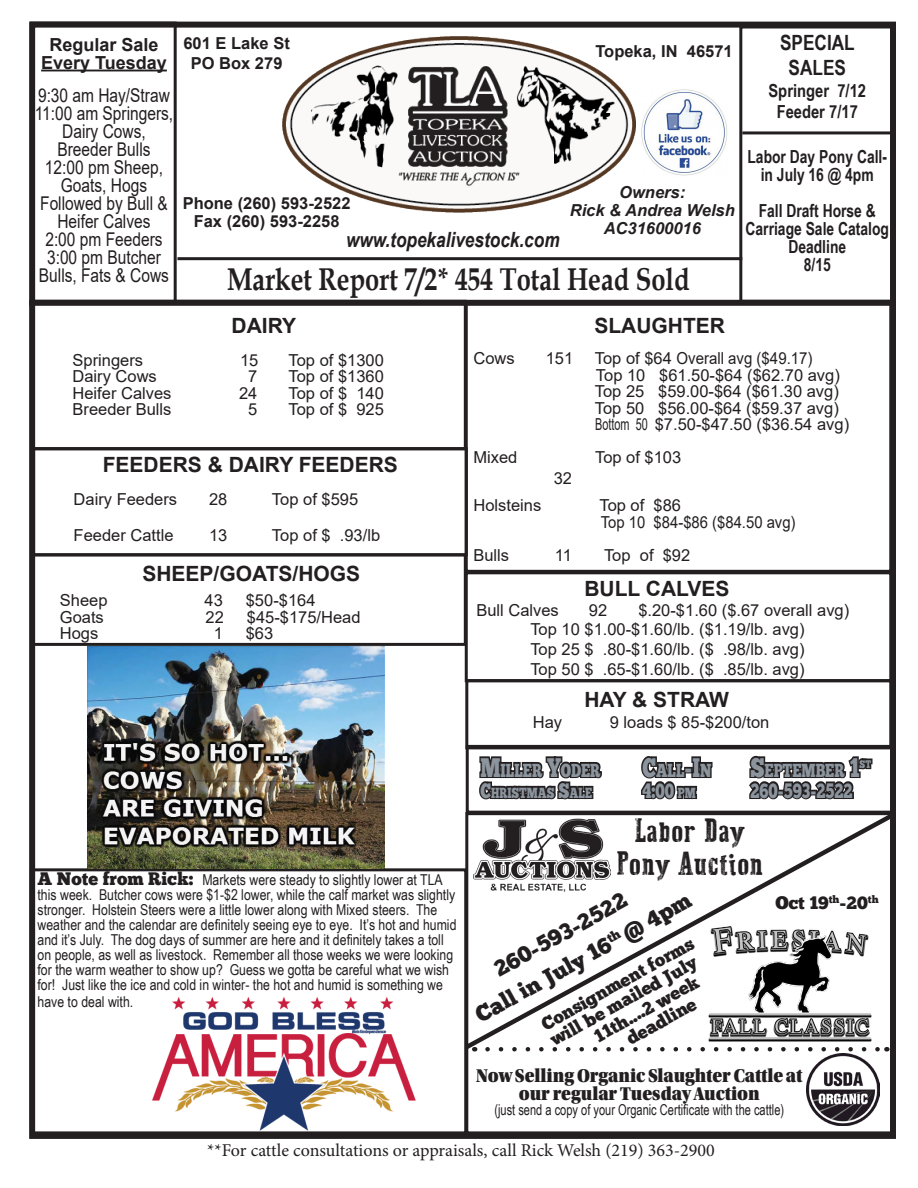
<style>
.page{position:relative;width:918px;height:1188px;background:#fff}
.page>*{position:absolute;margin:0;border:0;box-sizing:border-box;transform-origin:0 0}
.t1{font:italic 33px/33px "Dust West";color:#231f20;text-align:center;scale:.96 1}
.t2{font:700 31.5px "Book Antiqua";color:#231f20;scale:.81 1}
.t3{font:22.5px "Chunk Five Ex";color:#231f20}
.t4{font:700 21px "Arial";color:#231f20}
.t5{font:italic 700 21px "Arial Narrow";color:#231f20}
.t6{font:700 21px "Arial Narrow";color:#231f20}
.t7{font:20.85px "Chunk Five Ex";color:#8c959e;scale:.75 1}
.t8{font:19.5px/18px "Utopia Std Black Headline";color:#231f20;text-align:center;scale:.9 1}
.t9{font:18.9px/18px "Arial";color:#231f20;text-align:center;scale:.82 1}
.t10{font:18.75px "Chunk Five Ex";color:#8c959e;scale:.75 1}
.t11{font:700 18px/18px "Arial Narrow";color:#231f20;text-align:center;scale:.94 1}
.t12{font:18px "Chunk Five Ex";color:#231f20}
.t13{font:18px "Minion Pro";color:#231f20}
.t14{font:700 18px "Arial";color:#231f20}
.t15{font:700 18px/21.6px "Arial Narrow";color:#231f20;text-align:center}
.t16{font:16.5px/16.5px "Arial";color:#231f20}
.t17{font:700 16.5px/18px "Arial";color:#231f20;text-align:center}
.t18{font:italic 700 16.5px "Arial";color:#231f20}
.t19{font:15px/15px "Arial Narrow";color:#231f20}
.t20{font:15px "Arial Narrow";color:#231f20;scale:.9 1}
.t21{font:14.55px "Chunk Five Ex";color:#8c959e;scale:.75 1}
.t22{font:10.95px "Chunk Five Ex";color:#8c959e;scale:.75 1}
.s1{font-family:"Chunk Five Ex";font-size:18px}
.s2{font-size:26.7px}
.s3{font-size:20.85px}
.s4{font-size:14.55px}
</style>
<div class="page">
<img style="left:152px;top:997px;width:264px;height:133px">
<div style="left:465px;top:571px;width:427px;height:111px;border:3px solid #231f20"></div>
<img style="left:282px;top:37px;width:354px;height:175px">
<div style="left:29px;top:300px;width:864px;height:6px;background:#231f20"></div>
<hr style="left:177px;top:257px;width:565px;height:3px;background:#231f20">
<div style="left:30px;top:553px;width:437px;height:93px;border:3px solid #231f20"></div>
<div style="left:465px;top:679px;width:427px;height:70px;border:3px solid #231f20"></div>
<div style="left:465px;top:301px;width:427px;height:272px;border:3px solid #231f20"></div>
<div style="left:30px;top:22px;width:147px;height:282px;border:3px solid #231f20"></div>
<hr style="left:41px;top:70px;width:126px;height:1px;background:#231f20">
<div style="left:739px;top:26px;width:157px;height:277px;border:3px solid #231f20"></div>
<hr style="left:742px;top:131px;width:151px;height:3px;background:#231f20">
<img style="left:641px;top:89px;width:86px;height:87px">
<div style="left:31px;top:300px;width:436px;height:150px;border:3px solid #231f20"></div>
<img style="left:806px;top:1054px;width:74px;height:72px">
<svg style="left:465px;top:809px;width:424px;height:244px"></svg>
<img style="left:473px;top:819px;width:137px;height:75px">
<img style="left:696px;top:924px;width:189px;height:120px">
<svg style="left:477px;top:744px;width:127px;height:56px"></svg>
<svg style="left:641px;top:756px;width:72px;height:44px"></svg>
<svg style="left:747px;top:744px;width:127px;height:56px"></svg>
<div style="left:466px;top:745px;width:429px;height:69px;border:3px solid #231f20"></div>
<div style="left:30px;top:868px;width:437px;height:266px;border:3px solid #231f20"></div>
<img style="left:87px;top:647px;width:297px;height:221px">
<div style="left:29px;top:22px;width:867px;height:1117px;border:6px solid #231f20"></div>
<p class="t14" style="left:49px;top:32px;width:111px">Regular Sale</p>
<p class="t14" style="left:41px;top:50px;width:127px">Every Tuesday</p>
<p class="t9" style="left:38px;top:86px;width:162px">9:30 am Hay/Straw</p>
<p class="t9" style="left:35px;top:104px;width:170px">11:00 am Springers,<br>Dairy Cows,<br>Breeder Bulls</p>
<p class="t9" style="left:45px;top:158px;width:146px">12:00 pm Sheep,<br>Goats, Hogs</p>
<p class="t9" style="left:40px;top:194px;width:157px">Followed by Bull &amp;<br>Heifer Calves</p>
<p class="t9" style="left:45px;top:230px;width:144px">2:00 pm Feeders</p>
<p class="t9" style="left:39px;top:248px;width:160px">3:00 pm Butcher<br>Bulls, Fats &amp; Cows</p>
<p class="t17" style="left:183px;top:34px;width:108px">601 E Lake St</p>
<p class="t17" style="left:191px;top:54px;width:93px">PO Box 279</p>
<p class="t17" style="left:595px;top:43px;width:139px">Topeka, IN 46571</p>
<p class="t17" style="left:183px;top:195px;width:169px">Phone (260) 593-2522<br>Fax (260) 593-2258</p>
<p class="t5" style="left:346px;top:224px;width:215px">www.topekalivestock.com</p>
<p class="t18" style="left:619px;top:181px;width:68px">Owners:</p>
<p class="t18" style="left:570px;top:199px;width:167px">Rick &amp; Andrea Welsh</p>
<p class="t18" style="left:604px;top:217px;width:99px">AC31600016</p>
<p class="t2" style="left:227px;top:258px;width:573px">Market Report 7/2* 454 Total Head Sold</p>
<p class="t4" style="left:232px;top:310px;width:66px">DAIRY</p>
<p class="t4" style="left:594px;top:310px;width:132px">SLAUGHTER</p>
<p class="t6" style="left:780px;top:27px;width:76px">SPECIAL</p>
<p class="t6" style="left:789px;top:52px;width:59px">SALES</p>
<p class="t15" style="left:768px;top:79px;width:99px">Springer 7/12<br>Feeder 7/17</p>
<p class="t11" style="left:748px;top:147px;width:150px">Labor Day Pony Call&shy;in July 16 @ 4pm</p>
<p class="t11" style="left:746px;top:201px;width:154px">Fall Draft Horse &amp;<br>Carriage Sale Catalog<br>Deadline<br>8/15</p>
<p class="t16" style="left:73px;top:351px;width:72px">Springers</p>
<p class="t16" style="left:240px;top:351px;width:20px">15</p>
<p class="t16" style="left:288px;top:351px;width:97px">Top of $1300</p>
<p class="t16" style="left:73px;top:368px;width:86px">Dairy Cows</p>
<p class="t16" style="left:248px;top:368px;width:11px">7</p>
<p class="t16" style="left:289px;top:368px;width:97px">Top of $1360</p>
<p class="t16" style="left:73px;top:384px;width:101px">Heifer Calves</p>
<p class="t16" style="left:239px;top:384px;width:20px">24</p>
<p class="t16" style="left:289px;top:384px;width:97px">Top of $ 140</p>
<p class="t16" style="left:73px;top:401px;width:101px">Breeder Bulls</p>
<p class="t16" style="left:248px;top:401px;width:11px">5</p>
<p class="t16" style="left:289px;top:401px;width:97px">Top of $ 925</p>
<p class="t4" style="left:103px;top:450px;width:297px">FEEDERS &amp; DAIRY FEEDERS</p>
<p class="t16" style="left:74px;top:491px;width:105px">Dairy Feeders</p>
<p class="t16" style="left:209px;top:491px;width:20px">28</p>
<p class="t16" style="left:272px;top:491px;width:88px">Top of $595</p>
<p class="t16" style="left:74px;top:527px;width:101px">Feeder Cattle</p>
<p class="t16" style="left:209px;top:527px;width:20px">13</p>
<p class="t16" style="left:272px;top:527px;width:110px">Top of $ .93/lb</p>
<p class="t4" style="left:142px;top:559px;width:219px">SHEEP/GOATS/HOGS</p>
<p class="t16" style="left:60px;top:592px;width:49px">Sheep</p>
<p class="t16" style="left:205px;top:592px;width:20px">43</p>
<p class="t16" style="left:246px;top:592px;width:71px">$50-$164</p>
<p class="t16" style="left:60px;top:608px;width:46px">Goats</p>
<p class="t16" style="left:206px;top:608px;width:20px">22</p>
<p class="t16" style="left:247px;top:608px;width:115px">$45-$175/Head</p>
<p class="t16" style="left:60px;top:625px;width:40px">Hogs</p>
<p class="t16" style="left:214px;top:625px;width:11px">1</p>
<p class="t16" style="left:246px;top:625px;width:29px">$63</p>
<p class="t19" style="left:38px;top:872px;width:420px"><span class="s1">A Note from Rick:</span> Markets were steady to slightly lower at TLA this week. Butcher cows were $1-$2 lower, while the calf market was slightly stronger. Holstein Steers were a little lower along with Mixed steers. The weather and the calendar are definitely seeing eye to eye. It’s hot and humid and it’s July. The dog days of summer are here and it definitely takes a toll on people, as well as livestock. Remember all those weeks we were looking for the warm weather to show up? Guess we gotta be careful what we wish for! Just like the ice and cold in winter- the hot and humid is something we</p>
<p class="t19" style="left:38px;top:993px;width:97px">have to deal with.</p>
<p class="t16" style="left:473px;top:350px;width:43px">Cows</p>
<p class="t16" style="left:546px;top:350px;width:29px">151</p>
<p class="t16" style="left:595px;top:350px;width:256px">Top of $64 Overall avg ($49.17)<br>Top 10 $61.50-$64 ($62.70 avg)<br>Top 25 $59.00-$64 ($61.30 avg)<br>Top 50 $56.00-$64 ($59.37 avg)<br>Bottom 50 $7.50-$47.50 ($36.54 avg)</p>
<p class="t16" style="left:473px;top:449px;width:46px">Mixed</p>
<p class="t16" style="left:595px;top:449px;width:88px">Top of $103</p>
<p class="t16" style="left:473px;top:497px;width:69px">Holsteins</p>
<p class="t16" style="left:599px;top:497px;width:198px">Top of $86<br>Top 10 $84-$86 ($84.50 avg)</p>
<p class="t16" style="left:473px;top:546px;width:37px">Bulls</p>
<p class="t16" style="left:555px;top:546px;width:19px">11</p>
<p class="t16" style="left:604px;top:546px;width:88px">Top of $92</p>
<p class="t16" style="left:554px;top:470px;width:20px">32</p>
<p class="t4" style="left:584px;top:573px;width:147px">BULL CALVES</p>
<p class="t16" style="left:530px;top:600px;width:320px;line-height:19.8px;text-indent:108px">$.20-$1.60 ($.67 overall avg)<br>Top 10 $1.00-$1.60/lb. ($1.19/lb. avg)</p>
<p class="t16" style="left:530px;top:641px;width:276px">Top 25 $ .80-$1.60/lb. ($ .98/lb. avg)</p>
<p class="t16" style="left:530px;top:661px;width:276px">Top 50 $ .65-$1.60/lb. ($ .85/lb. avg)</p>
<p class="t16" style="left:476px;top:601px;width:84px">Bull Calves</p>
<p class="t16" style="left:589px;top:601px;width:20px">92</p>
<p class="t4" style="left:584px;top:685px;width:146px">HAY &amp; STRAW</p>
<p class="t16" style="left:533px;top:714px;width:31px">Hay</p>
<p class="t16" style="left:610px;top:714px;width:161px">9 loads $ 85-$200/ton</p>
<p class="t10" style="left:480px;top:756px;width:162px"><span class="s2">M</span>ILLER <span class="s2">Y</span>ODER</p>
<p class="t10" style="left:642px;top:756px;width:94px"><span class="s2">C</span>ALL<span class="s2">-I</span>N</p>
<p class="t10" style="left:750px;top:756px;width:147px"><span class="s2">S</span>EPTEMBER <span class="s2">1</span></p>
<p class="t22" style="left:860px;top:756px;width:17px">ST</p>
<p class="t21" style="left:480px;top:782px;width:151px"><span class="s3">C</span>HRISTMAS <span class="s3">S</span>ALE</p>
<p class="t7" style="left:642px;top:775px;width:72px">4:00 <span class="s4">PM</span></p>
<p class="t7" style="left:750px;top:775px;width:138px">260-593-2522</p>
<p class="t1" style="left:616px;top:813px;width:155px">Labor Day<br>Pony Auction</p>
<p class="t3" style="left:469px;top:1002px;width:245px;rotate:-29deg">Call in July 16<sup>th</sup> @ 4pm</p>
<p class="t12" style="left:775px;top:889px;width:105px">Oct 19<sup>th</sup>-20<sup>th</sup></p>
<p class="t3" style="left:487px;top:955px;width:150px;rotate:-29deg">260-593-2522</p>
<p class="t12" style="left:536px;top:1013px;width:173px;rotate:-29deg">Consignment forms</p>
<p class="t12" style="left:545px;top:1029px;width:166px;rotate:-29deg">will be mailed July</p>
<p class="t12" style="left:589px;top:1025px;width:118px;rotate:-29deg">11th....2 week</p>
<p class="t12" style="left:621px;top:1028px;width:78px;rotate:-29deg">deadline</p>
<p class="t8" style="left:476px;top:1067px;width:364px">Now Selling Organic Slaughter Cattle at our regular Tuesday Auction</p>
<p class="t20" style="left:494px;top:1098px;width:324px">(just send a copy of your Organic Certificate with the cattle)</p>
<p class="t13" style="left:207px;top:1138px;width:509px">**For cattle consultations or appraisals, call Rick Welsh (219) 363-2900</p>
</div>
